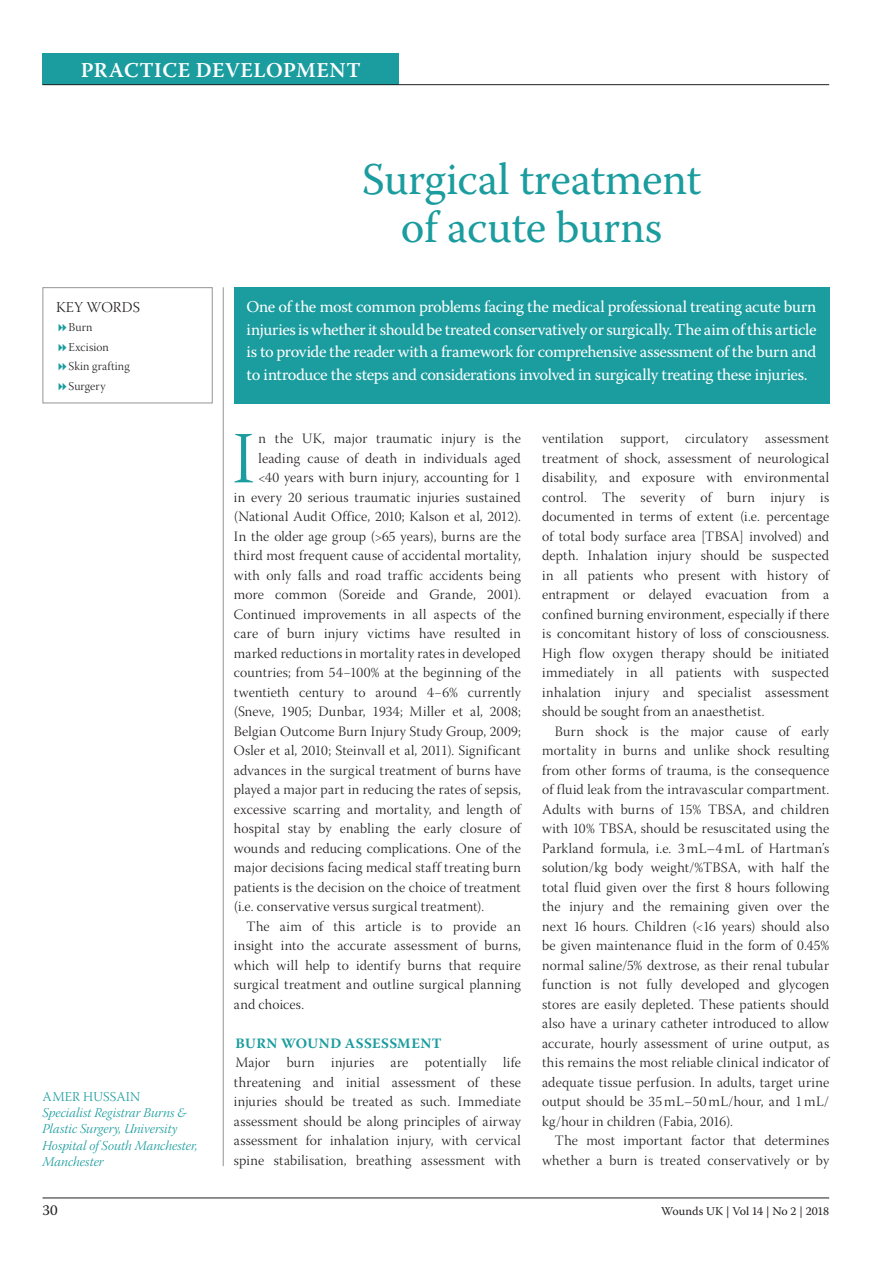
<style>
.page{position:relative;width:893px;height:1263px;background:#fff}
.page>*{position:absolute;margin:0;border:0;box-sizing:border-box;transform-origin:0 0}
.t1{font:73.35px "Warnock Pro Light Subh";color:#1b9c9e}
.t2{font:45px/48px "Warnock Pro";letter-spacing:-.01em;color:#1b9c9e;text-align:center}
.t3{font:600 21px "Warnock Pro";letter-spacing:.025em;color:#fff}
.t4{font:16.5px/22.5px "Warnock Pro";letter-spacing:-.015em;color:#fff;text-align:justify}
.t5{font:15px "Warnock Pro Light Subh";letter-spacing:.01em;color:#231f20}
.t6{font:15px "Warnock Pro";color:#231f20}
.t7{font:14.25px/19.5px "Warnock Pro Light Subh";letter-spacing:.015em;color:#231f20;text-align:justify}
.t8{font:700 14.25px "Warnock Pro";letter-spacing:.03em;color:#1b9c9e}
.t9{font:13.5px/16.2px "Warnock Pro Light It Subh";color:#1b9c9e}
.t10{font:13.5px "Warnock Pro Light Subh";letter-spacing:.01em;color:#1b9c9e}
.t11{font:12px/19.5px "Warnock Pro Light Subh";letter-spacing:.01em;color:#231f20}
.t12{font:12px "Warnock Pro";letter-spacing:-.005em;color:#231f20}
</style>
<div class="page">
<hr style="left:43px;top:1197px;width:786px;height:1px;background:#231f20">
<div style="left:43px;top:53px;width:356px;height:32px;background:#1b9c9e"></div>
<hr style="left:43px;top:84px;width:786px;height:1px;background:#231f20">
<hr style="left:223px;top:287px;width:1px;height:879px;background:#939598">
<div style="left:234px;top:287px;width:595px;height:116px;background:#1b9c9e"></div>
<div style="left:43px;top:287px;width:170px;height:116px;border:1px solid #939598"></div>
<h3 class="t3" style="left:81px;top:57px;width:282px">PRACTICE DEVELOPMENT</h3>
<p class="t5" style="left:56px;top:299px;width:85px">KEY WORDS</p>
<p class="t11" style="left:69px;top:319px;width:63px">Burn<br>Excision<br>Skin grafting<br>Surgery</p>
<p class="t10" style="left:43px;top:1089px;width:99px">AMER HUSSAIN</p>
<p class="t9" style="left:43px;top:1106px;width:157px">Specialist Registrar Burns &amp;<br>Plastic Surgery, University<br>Hospital of South Manchester,<br>Manchester</p>
<h2 class="t2" style="left:362px;top:155px;width:341px">Surgical treatment of acute burns</h2>
<p class="t4" style="left:247px;top:295px;width:571px">One of the most common problems facing the medical professional treating acute burn injuries is whether it should be treated conservatively or surgically. The aim of this article is to provide the reader with a framework for comprehensive assessment of the burn and to introduce the steps and considerations involved in surgically treating these injuries.</p>
<h1 class="t1" style="left:232px;top:419px;width:24px">I</h1>
<p class="t7" style="left:259px;top:431px;width:264px">n the UK, major traumatic injury is the</p>
<p class="t7" style="left:259px;top:450px;width:264px">leading cause of death in individuals aged</p>
<p class="t7" style="left:259px;top:470px;width:264px">&lt;40 years with burn injury, accounting for 1</p>
<p class="t7" style="left:234px;top:489px;width:289px">in every 20 serious traumatic injuries sustained</p>
<p class="t7" style="left:234px;top:508px;width:289px">(National Audit Office, 2010; Kalson et al, 2012).</p>
<p class="t7" style="left:234px;top:528px;width:289px">In the older age group (&gt;65 years), burns are the</p>
<p class="t7" style="left:234px;top:547px;width:289px">third most frequent cause of accidental mortality,</p>
<p class="t7" style="left:234px;top:567px;width:289px">with only falls and road traffic accidents being</p>
<p class="t7" style="left:234px;top:586px;width:289px">more common (Soreide and Grande, 2001).</p>
<p class="t7" style="left:234px;top:606px;width:289px">Continued improvements in all aspects of the</p>
<p class="t7" style="left:234px;top:625px;width:288px">care of burn injury victims have resulted in</p>
<p class="t7" style="left:234px;top:645px;width:289px">marked reductions in mortality rates in developed</p>
<p class="t7" style="left:234px;top:664px;width:289px">countries; from 54−100% at the beginning of the</p>
<p class="t7" style="left:234px;top:684px;width:289px">twentieth century to around 4−6% currently</p>
<p class="t7" style="left:234px;top:703px;width:289px">(Sneve, 1905; Dunbar, 1934; Miller et al, 2008;</p>
<p class="t7" style="left:234px;top:723px;width:289px">Belgian Outcome Burn Injury Study Group, 2009;</p>
<p class="t7" style="left:234px;top:742px;width:288px">Osler et al, 2010; Steinvall et al, 2011). Significant</p>
<p class="t7" style="left:234px;top:762px;width:289px">advances in the surgical treatment of burns have</p>
<p class="t7" style="left:234px;top:781px;width:288px">played a major part in reducing the rates of sepsis,</p>
<p class="t7" style="left:234px;top:801px;width:288px">excessive scarring and mortality, and length of</p>
<p class="t7" style="left:234px;top:820px;width:288px">hospital stay by enabling the early closure of</p>
<p class="t7" style="left:234px;top:840px;width:289px">wounds and reducing complications. One of the</p>
<p class="t7" style="left:234px;top:859px;width:289px">major decisions facing medical staff treating burn</p>
<p class="t7" style="left:234px;top:879px;width:289px">patients is the decision on the choice of treatment</p>
<p class="t7" style="left:234px;top:898px;width:252px">(i.e. conservative versus surgical treatment).</p>
<p class="t7" style="left:247px;top:918px;width:276px">The aim of this article is to provide an</p>
<p class="t7" style="left:234px;top:937px;width:288px">insight into the accurate assessment of burns,</p>
<p class="t7" style="left:234px;top:957px;width:289px">which will help to identify burns that require</p>
<p class="t7" style="left:234px;top:976px;width:288px">surgical treatment and outline surgical planning</p>
<p class="t7" style="left:234px;top:996px;width:72px">and choices.</p>
<p class="t8" style="left:235px;top:1034px;width:208px">BURN WOUND ASSESSMENT</p>
<p class="t7" style="left:234px;top:1055px;width:289px">Major burn injuries are potentially life threatening and initial assessment of these injuries should be treated as such. Immediate assessment should be along principles of airway assessment for inhalation injury, with cervical spine stabilisation, breathing assessment with</p>
<p class="t7" style="left:542px;top:430px;width:289px">ventilation support, circulatory assessment treatment of shock, assessment of neurological disability, and exposure with environmental control. The severity of burn injury is documented in terms of extent (i.e. percentage of total body surface area [TBSA] involved) and depth. Inhalation injury should be suspected in all patients who present with history of entrapment or delayed evacuation from a confined burning environment, especially if there is concomitant history of loss of consciousness.<br>High flow oxygen therapy should be initiated immediately in all patients with suspected inhalation injury and specialist assessment should be sought from an anaesthetist.</p>
<p class="t7" style="left:542px;top:723px;width:289px;text-indent:13px">Burn shock is the major cause of early mortality in burns and unlike shock resulting from other forms of trauma, is the consequence of fluid leak from the intravascular compartment.<br>Adults with burns of 15% TBSA, and children with 10% TBSA, should be resuscitated using the Parkland formula, i.e. 3 mL–4 mL of Hartman’s solution/kg body weight/%TBSA, with half the total fluid given over the first 8 hours following the injury and the remaining given over the next 16 hours. Children (&lt;16 years) should also be given maintenance fluid in the form of 0.45% normal saline/5% dextrose, as their renal tubular function is not fully developed and glycogen stores are easily depleted. These patients should also have a urinary catheter introduced to allow accurate, hourly assessment of urine output, as this remains the most reliable clinical indicator of adequate tissue perfusion. In adults, target urine output should be 35 mL–50 mL/hour, and 1 mL/ kg/hour in children (Fabia, 2016).</p>
<p class="t7" style="left:542px;top:1132px;width:289px;text-align:right">The most important factor that determines whether a burn is treated conservatively or by</p>
<p class="t6" style="left:43px;top:1201px;width:17px">30</p>
<p class="t12" style="left:661px;top:1204px;width:170px">Wounds UK | Vol 14 | No 2 | 2018</p>
</div>
